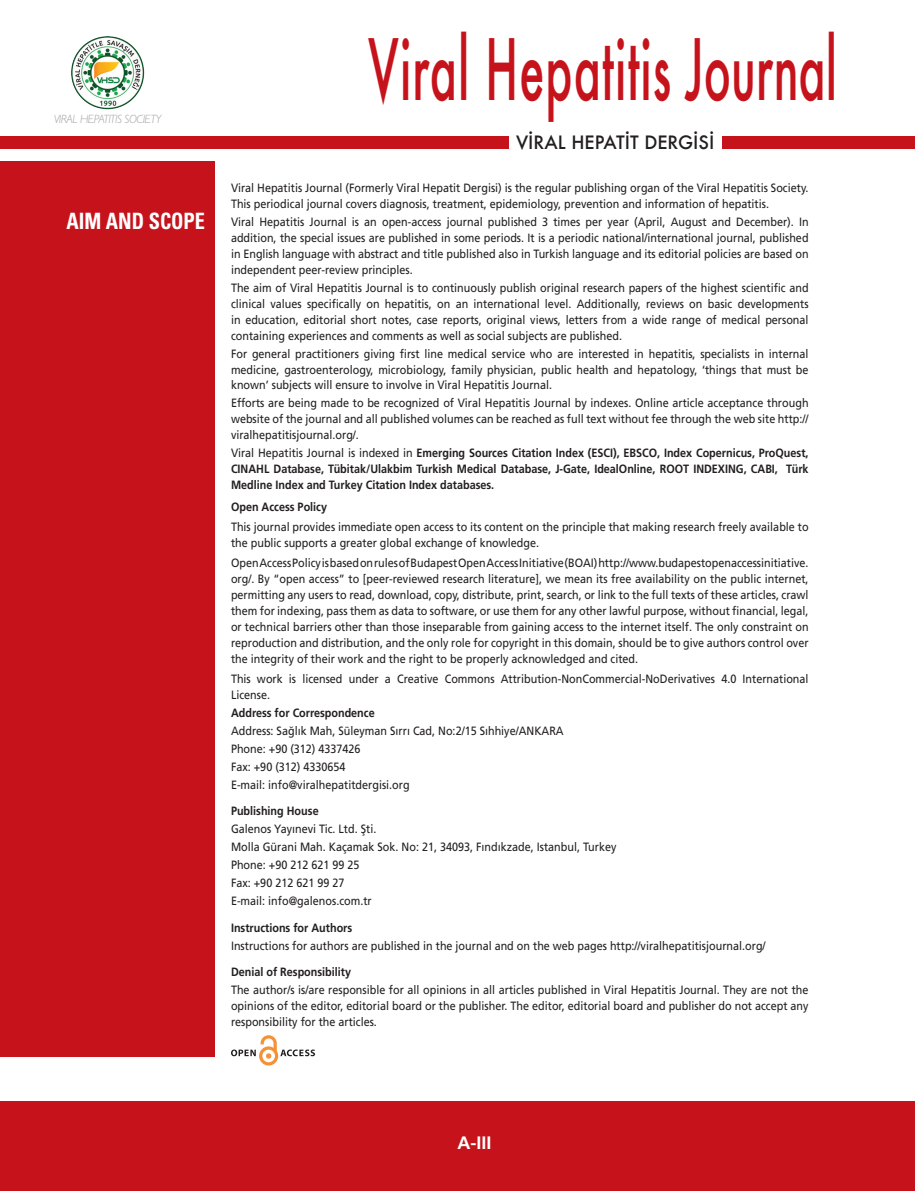
<style>
.page{position:relative;width:915px;height:1191px;background:#fff}
.page>*{position:absolute;margin:0;border:0;box-sizing:border-box;transform-origin:0 0}
.Paragraph_Style_1{font:500 82.5px "Futura";letter-spacing:.02em;color:#c6131b;scale:.55 1}
.Paragraph_Style_1-2{font:22.5px "Univers Cond Bd Tr";color:#fff;scale:.9 1}
.Paragraph_Style_1-3{font:500 18px "Futura";color:#231f20}
.Paragraph_Style_1-4{font:700 18px "Frutiger LT Std";color:#fff}
.Paragraph_Style_1-5{font:12px/15.9px "Frutiger LT Std";color:#231f20;text-align:justify;scale:.9 1}
.Paragraph_Style_1-6{font:700 12px/15.9px "Frutiger LT Std";color:#231f20;text-align:justify;scale:.9 1}
.Paragraph_Style_1-7{font:12px "Gill Sans Light Italic Tr";letter-spacing:-.04em;color:#a4a5a9}
.s1{font-weight:400}
</style>
<div class="page">
<div style="left:0;top:1101px;width:914px;height:90px;background:#c6131b"></div>
<div style="left:0;top:162px;width:215px;height:894px;background:#c6131b"></div>
<div style="left:0;top:137px;width:508px;height:12px;background:#c6131b"></div>
<div style="left:721px;top:137px;width:193px;height:12px;background:#c6131b"></div>
<img style="left:70px;top:35px;width:75px;height:75px;border-radius:38px">
<svg style="left:231px;top:1035px;width:84px;height:30px"></svg>
<p class="Paragraph_Style_1-7" style="left:54px;top:112px;width:109px">VIRAL HEPATITIS SOCIETY</p>
<p class="Paragraph_Style_1-2" style="left:66px;top:207px;width:155px">AIM AND SCOPE</p>
<p class="Paragraph_Style_1" style="left:368px;top:13px;width:853px">Viral Hepatitis Journal</p>
<p class="Paragraph_Style_1-3" style="left:516px;top:130px;width:200px">VİRAL HEPATİT DERGİSİ</p>
<p class="Paragraph_Style_1-5" style="left:231px;top:180px;width:643px">Viral Hepatitis Journal (Formerly Viral Hepatit Dergisi) is the regular publishing organ of the Viral Hepatitis Society.<br>This periodical journal covers diagnosis, treatment, epidemiology, prevention and information of hepatitis.</p>
<p class="Paragraph_Style_1-5" style="left:231px;top:214px;width:643px">Viral Hepatitis Journal is an open-access journal published 3 times per year (April, August and December). In addition, the special issues are published in some periods. It is a periodic national/international journal, published in English language with abstract and title published also in Turkish language and its editorial policies are based on independent peer-review principles.</p>
<p class="Paragraph_Style_1-5" style="left:231px;top:280px;width:643px">The aim of Viral Hepatitis Journal is to continuously publish original research papers of the highest scientific and clinical values specifically on hepatitis, on an international level. Additionally, reviews on basic developments in education, editorial short notes, case reports, original views, letters from a wide range of medical personal containing experiences and comments as well as social subjects are published.</p>
<p class="Paragraph_Style_1-5" style="left:231px;top:345px;width:643px">For general practitioners giving first line medical service who are interested in hepatitis, specialists in internal medicine, gastroenterology, microbiology, family physician, public health and hepatology, ‘things that must be known’ subjects will ensure to involve in Viral Hepatitis Journal.</p>
<p class="Paragraph_Style_1-5" style="left:231px;top:395px;width:643px">Efforts are being made to be recognized of Viral Hepatitis Journal by indexes. Online article acceptance through website of the journal and all published volumes can be reached as full text without fee through the web site http:// viralhepatitisjournal.org/.</p>
<p class="Paragraph_Style_1-6" style="left:231px;top:445px;width:643px"><span class="s1">Viral Hepatitis Journal is indexed in</span> Emerging Sources Citation Index (ESCI), EBSCO, Index Copernicus, ProQuest, CINAHL Database, Tübitak/Ulakbim Turkish Medical Database, J-Gate, IdealOnline, ROOT INDEXING, CABI, Türk Medline Index and Turkey Citation Index databases.</p>
<p class="Paragraph_Style_1-6" style="left:231px;top:499px;width:108px">Open Access Policy</p>
<p class="Paragraph_Style_1-5" style="left:231px;top:519px;width:643px">This journal provides immediate open access to its content on the principle that making research freely available to the public supports a greater global exchange of knowledge.</p>
<p class="Paragraph_Style_1-5" style="left:231px;top:555px;width:643px">Open Access Policy is based on rules of Budapest Open Access Initiative (BOAI) http://www.budapestopenaccessinitiative. org/. By “open access” to [peer-reviewed research literature], we mean its free availability on the public internet, permitting any users to read, download, copy, distribute, print, search, or link to the full texts of these articles, crawl them for indexing, pass them as data to software, or use them for any other lawful purpose, without financial, legal, or technical barriers other than those inseparable from gaining access to the internet itself. The only constraint on reproduction and distribution, and the only role for copyright in this domain, should be to give authors control over the integrity of their work and the right to be properly acknowledged and cited.</p>
<p class="Paragraph_Style_1-5" style="left:231px;top:671px;width:643px">This work is licensed under a Creative Commons Attribution-NonCommercial-NoDerivatives 4.0 International<br>License.</p>
<p class="Paragraph_Style_1-6" style="left:231px;top:704px;width:161px">Address for Correspondence</p>
<p class="Paragraph_Style_1-5" style="left:231px;top:722px;width:371px">Address: Sağlık Mah, Süleyman Sırrı Cad, No:2/15 Sıhhiye/ANKARA</p>
<p class="Paragraph_Style_1-5" style="left:231px;top:740px;width:145px">Phone: +90 (312) 4337426</p>
<p class="Paragraph_Style_1-5" style="left:231px;top:758px;width:129px">Fax: +90 (312) 4330654</p>
<p class="Paragraph_Style_1-5" style="left:231px;top:776px;width:200px">E-mail: info@viralhepatitdergisi.org</p>
<p class="Paragraph_Style_1-6" style="left:231px;top:803px;width:99px">Publishing House</p>
<p class="Paragraph_Style_1-5" style="left:231px;top:821px;width:163px">Galenos Yayınevi Tic. Ltd. Şti.</p>
<p class="Paragraph_Style_1-5" style="left:231px;top:839px;width:429px">Molla Gürani Mah. Kaçamak Sok. No: 21, 34093, Fındıkzade, Istanbul, Turkey</p>
<p class="Paragraph_Style_1-5" style="left:231px;top:857px;width:144px">Phone: +90 212 621 99 25</p>
<p class="Paragraph_Style_1-5" style="left:231px;top:875px;width:127px">Fax: +90 212 621 99 27</p>
<p class="Paragraph_Style_1-5" style="left:231px;top:893px;width:158px">E-mail: info@galenos.com.tr</p>
<p class="Paragraph_Style_1-6" style="left:231px;top:920px;width:136px">Instructions for Authors</p>
<p class="Paragraph_Style_1-5" style="left:231px;top:938px;width:595px">Instructions for authors are published in the journal and on the web pages http://viralhepatitisjournal.org/</p>
<p class="Paragraph_Style_1-6" style="left:231px;top:964px;width:135px">Denial of Responsibility</p>
<p class="Paragraph_Style_1-5" style="left:231px;top:982px;width:643px">The author/s is/are responsible for all opinions in all articles published in Viral Hepatitis Journal. They are not the opinions of the editor, editorial board or the publisher. The editor, editorial board and publisher do not accept any responsibility for the articles.</p>
<p class="Paragraph_Style_1-4" style="left:457px;top:1132px;width:36px">A-III</p>
</div>
